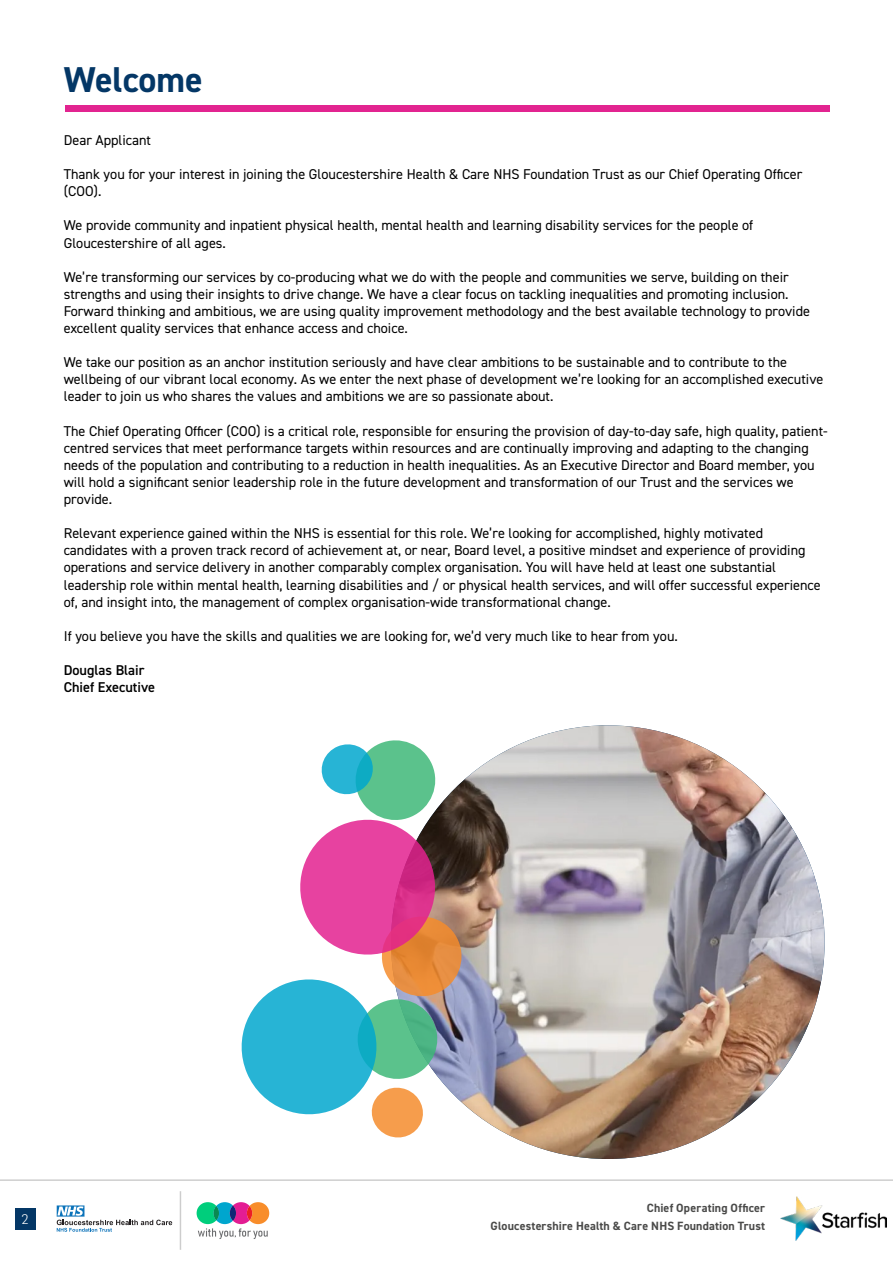
<style>
.page{position:relative;width:893px;height:1263px;background:#fff}
.page>*{position:absolute;margin:0;border:0;box-sizing:border-box;transform-origin:0 0}
.t1{font:700 36px "DIN2014";color:#043766}
.t2{font:14.25px/17.1px "DIN2014";color:#000}
.t3{font:600 14.25px/17.1px "DIN2014";color:#000}
.t4{font:300 13.5px "Flama";color:#fff}
.t5{font:700 12px/18px "DIN2014";letter-spacing:.015em;color:#4a4a49;text-align:right}
</style>
<div class="page">
<svg style="left:56px;top:1205px;width:116px;height:27px"></svg>
<svg style="left:197px;top:1202px;width:72px;height:37px"></svg>
<img style="left:781px;top:1197px;width:106px;height:43px">
<div style="left:15px;top:1208px;width:20px;height:21px;background:#043766"></div>
<hr style="left:0;top:1179px;width:893px;height:2px;background:#000">
<hr style="left:180px;top:1191px;width:1px;height:59px;background:#000">
<div style="left:65px;top:105px;width:764px;height:7px;background:#e22490"></div>
<img style="left:391px;top:725px;width:434px;height:434px;border-radius:217px">
<svg style="left:241px;top:740px;width:226px;height:398px"></svg>
<h1 class="t1" style="left:64px;top:55px;width:140px">Welcome</h1>
<p class="t2" style="left:64px;top:131px;width:89px">Dear Applicant</p>
<p class="t2" style="left:64px;top:165px;width:740px">Thank you for your interest in joining the Gloucestershire Health &amp; Care NHS Foundation Trust as our Chief Operating Officer (COO).</p>
<p class="t2" style="left:64px;top:217px;width:691px">We provide community and inpatient physical health, mental health and learning disability services for the people of<br>Gloucestershire of all ages.</p>
<p class="t2" style="left:64px;top:268px;width:748px">We’re transforming our services by co-producing what we do with the people and communities we serve, building on their strengths and using their insights to drive change. We have a clear focus on tackling inequalities and promoting inclusion.<br>Forward thinking and ambitious, we are using quality improvement methodology and the best available technology to provide excellent quality services that enhance access and choice.</p>
<p class="t2" style="left:64px;top:354px;width:761px">We take our position as an anchor institution seriously and have clear ambitions to be sustainable and to contribute to the wellbeing of our vibrant local economy. As we enter the next phase of development we’re looking for an accomplished executive leader to join us who shares the values and ambitions we are so passionate about.</p>
<p class="t2" style="left:64px;top:422px;width:765px">The Chief Operating Officer (COO) is a critical role, responsible for ensuring the provision of day-to-day safe, high quality, patient&shy;centred services that meet performance targets within resources and are continually improving and adapting to the changing needs of the population and contributing to a reduction in health inequalities. As an Executive Director and Board member, you will hold a significant senior leadership role in the future development and transformation of our Trust and the services we provide.</p>
<p class="t2" style="left:64px;top:525px;width:758px">Relevant experience gained within the NHS is essential for this role. We’re looking for accomplished, highly motivated candidates with a proven track record of achievement at, or near, Board level, a positive mindset and experience of providing operations and service delivery in another comparably complex organisation. You will have held at least one substantial leadership role within mental health, learning disabilities and / or physical health services, and will offer successful experience of, and insight into, the management of complex organisation-wide transformational change.</p>
<p class="t2" style="left:64px;top:627px;width:616px">If you believe you have the skills and qualities we are looking for, we’d very much like to hear from you.</p>
<p class="t3" style="left:64px;top:661px;width:93px">Douglas Blair<br>Chief Executive</p>
<p class="t4" style="left:22px;top:1210px;width:9px">2</p>
<p class="t5" style="left:491px;top:1199px;width:276px">Chief Operating Officer<br>Gloucestershire Health &amp; Care NHS Foundation Trust</p>
</div>
